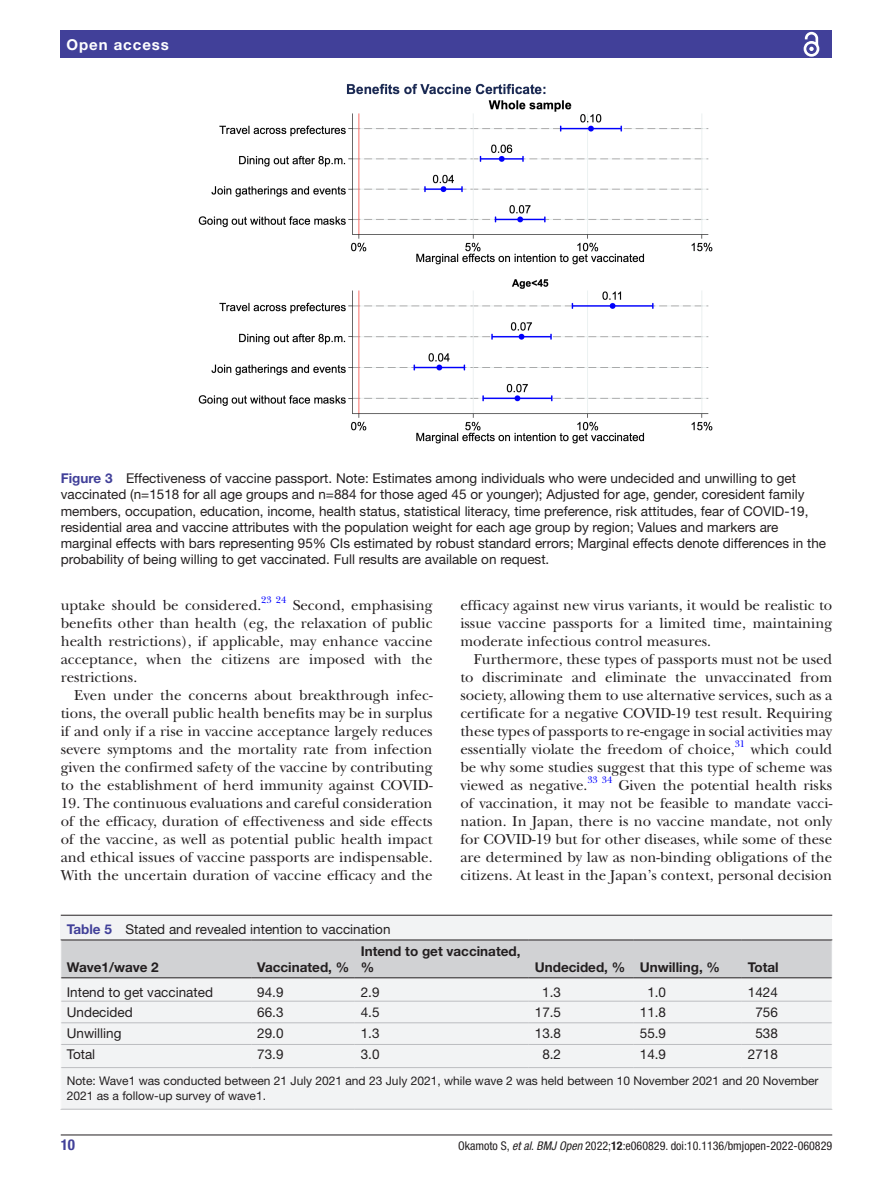
<style>
.page{position:relative;width:893px;height:1191px;background:#fff}
.page>*{position:absolute;margin:0;border:0;box-sizing:border-box;transform-origin:0 0}
.t1{font:15px/18px "New Baskerville";color:#231f20;text-align:justify}
.t2{font:700 15px "Helvetica Neue LT Std";letter-spacing:.065em;color:#fff}
.t3{font:700 condensed 15px "Helvetica Neue LT Std";color:#414099}
.t4{font:13.5px/16.2px "Helvetica Neue LT Std";color:#231f20}
.t5{font:700 13.5px/16.2px "Helvetica Neue LT Std";color:#231f20}
.t6{font:12px/15px "Helvetica Neue LT Std";color:#231f20}
.t7{font:condensed 12px "Helvetica Neue LT Std";color:#231f20}
.t8{font:9.9px "New Baskerville";color:#00f}
.s1{font-weight:700;color:#414099}
.s2{font-style:italic}
.s3{font-weight:700}
</style>
<div class="page">
<hr style="left:61px;top:1134px;width:771px;height:1px;background:#231f20">
<div style="left:61px;top:31px;width:771px;height:27px;background:#414099"></div>
<svg style="left:803px;top:31px;width:17px;height:26px"></svg>
<img style="left:198px;top:83px;width:515px;height:361px">
<div style="left:61px;top:915px;width:771px;height:194px;background:#f2f3f4"></div>
<hr style="left:61px;top:915px;width:771px;height:1px;background:#231f20">
<hr style="left:61px;top:939px;width:190px;height:1px;background:#231f20">
<hr style="left:251px;top:939px;width:104px;height:1px;background:#231f20">
<hr style="left:355px;top:939px;width:174px;height:1px;background:#231f20">
<hr style="left:529px;top:939px;width:105px;height:1px;background:#231f20">
<hr style="left:634px;top:939px;width:108px;height:1px;background:#231f20">
<hr style="left:742px;top:939px;width:90px;height:1px;background:#231f20">
<hr style="left:251px;top:1067px;width:104px;height:1px;background:#bcbdc0">
<hr style="left:355px;top:1067px;width:174px;height:1px;background:#bcbdc0">
<hr style="left:529px;top:1067px;width:105px;height:1px;background:#bcbdc0">
<hr style="left:634px;top:1067px;width:108px;height:1px;background:#bcbdc0">
<hr style="left:742px;top:1067px;width:90px;height:1px;background:#bcbdc0">
<hr style="left:61px;top:1067px;width:190px;height:1px;background:#bcbdc0">
<hr style="left:61px;top:1109px;width:190px;height:1px;background:#bcbdc0">
<hr style="left:251px;top:1109px;width:104px;height:1px;background:#bcbdc0">
<hr style="left:355px;top:1109px;width:174px;height:1px;background:#bcbdc0">
<hr style="left:529px;top:1109px;width:105px;height:1px;background:#bcbdc0">
<hr style="left:634px;top:1109px;width:108px;height:1px;background:#bcbdc0">
<hr style="left:742px;top:1109px;width:90px;height:1px;background:#bcbdc0">
<svg style="left:60px;top:940px;width:773px;height:105px"></svg>
<p class="t2" style="left:66px;top:35px;width:104px">Open access</p>
<p class="t4" style="left:61px;top:470px;width:767px"><span class="s1">Figure 3</span> Effectiveness of vaccine passport. Note: Estimates among individuals who were undecided and unwilling to get vaccinated (n=1518 for all age groups and n=884 for those aged 45 or younger); Adjusted for age, gender, coresident family members, occupation, education, income, health status, statistical literacy, time preference, risk attitudes, fear of COVID-19, residential area and vaccine attributes with the population weight for each age group by region; Values and markers are marginal effects with bars representing 95% CIs estimated by robust standard errors; Marginal effects denote differences in the probability of being willing to get vaccinated. Full results are available on request.</p>
<p class="t1" style="left:61px;top:596px;width:202px">uptake should be considered.</p>
<p class="t8" style="left:261px;top:594px;width:26px">23 24</p>
<p class="t1" style="left:61px;top:596px;width:373px;text-indent:232px">Second, emphasising benefits other than health (eg, the relaxation of public health restrictions), if applicable, may enhance vaccine acceptance, when the citizens are imposed with the restrictions.</p>
<p class="t1" style="left:61px;top:686px;width:373px;text-indent:14px">Even under the concerns about breakthrough infec&shy;tions, the overall public health benefits may be in surplus if and only if a rise in vaccine acceptance largely reduces severe symptoms and the mortality rate from infection given the confirmed safety of the vaccine by contributing to the establishment of herd immunity against COVID-</p>
<p class="t1" style="left:61px;top:794px;width:373px">19. The continuous evaluations and careful consideration of the efficacy, duration of effectiveness and side effects of the vaccine, as well as potential public health impact and ethical issues of vaccine passports are indispensable.<br>With the uncertain duration of vaccine efficacy and the</p>
<p class="t1" style="left:460px;top:596px;width:373px">efficacy against new virus variants, it would be realistic to issue vaccine passports for a limited time, maintaining moderate infectious control measures.</p>
<p class="t1" style="left:460px;top:650px;width:373px;text-indent:14px">Furthermore, these types of passports must not be used to discriminate and eliminate the unvaccinated from society, allowing them to use alternative services, such as a certificate for a negative COVID-19 test result. Requiring these types of passports to re-engage in social activities may essentially violate the freedom of choice,</p>
<p class="t8" style="left:735px;top:738px;width:12px">31</p>
<p class="t1" style="left:460px;top:740px;width:373px;text-indent:290px">which could be why some studies suggest that this type of scheme was viewed as negative.</p>
<p class="t8" style="left:587px;top:774px;width:26px">33 34</p>
<p class="t1" style="left:460px;top:776px;width:373px;text-indent:158px">Given the potential health risks of vaccination, it may not be feasible to mandate vacci&shy;nation. In Japan, there is no vaccine mandate, not only for COVID-19 but for other diseases, while some of these are determined by law as non-binding obligations of the citizens. At least in the Japan’s context, personal decision</p>
<p class="t4" style="left:67px;top:920px;width:325px"><span class="s1">Table 5</span> Stated and revealed intention to vaccination</p>
<p class="t5" style="left:67px;top:958px;width:94px">Wave1/wave 2</p>
<p class="t5" style="left:257px;top:958px;width:94px">Vaccinated, %</p>
<p class="t5" style="left:361px;top:942px;width:161px">Intend to get vaccinated, %</p>
<p class="t5" style="left:535px;top:958px;width:187px">Undecided, % Unwilling, %</p>
<p class="t5" style="left:748px;top:958px;width:32px">Total</p>
<p class="t4" style="left:67px;top:983px;width:148px">Intend to get vaccinated</p>
<p class="t4" style="left:257px;top:983px;width:28px">94.9</p>
<p class="t4" style="left:361px;top:983px;width:20px">2.9</p>
<p class="t4" style="left:542px;top:983px;width:20px">1.3</p>
<p class="t4" style="left:647px;top:983px;width:20px">1.0</p>
<p class="t4" style="left:748px;top:983px;width:32px">1424</p>
<p class="t4" style="left:67px;top:1003px;width:68px">Undecided</p>
<p class="t4" style="left:257px;top:1003px;width:28px">66.3</p>
<p class="t4" style="left:361px;top:1003px;width:20px">4.5</p>
<p class="t4" style="left:535px;top:1003px;width:28px">17.5</p>
<p class="t4" style="left:640px;top:1003px;width:28px">11.8</p>
<p class="t4" style="left:755px;top:1003px;width:24px">756</p>
<p class="t4" style="left:67px;top:1025px;width:56px">Unwilling</p>
<p class="t4" style="left:257px;top:1025px;width:28px">29.0</p>
<p class="t4" style="left:361px;top:1025px;width:20px">1.3</p>
<p class="t4" style="left:535px;top:1025px;width:28px">13.8</p>
<p class="t4" style="left:640px;top:1025px;width:28px">55.9</p>
<p class="t4" style="left:755px;top:1025px;width:24px">538</p>
<p class="t4" style="left:67px;top:1045px;width:30px">Total</p>
<p class="t4" style="left:257px;top:1045px;width:28px">73.9</p>
<p class="t4" style="left:361px;top:1045px;width:20px">3.0</p>
<p class="t4" style="left:542px;top:1045px;width:20px">8.2</p>
<p class="t4" style="left:640px;top:1045px;width:28px">14.9</p>
<p class="t4" style="left:748px;top:1045px;width:32px">2718</p>
<p class="t6" style="left:67px;top:1073px;width:753px">Note: Wave1 was conducted between 21 July 2021 and 23 July 2021, while wave 2 was held between 10 November 2021 and 20 November<br>2021 as a follow-up survey of wave1.</p>
<p class="t3" style="left:61px;top:1135px;width:16px">10</p>
<p class="t7" style="left:458px;top:1138px;width:376px">Okamoto S, <span class="s2">et al</span>. <span class="s2">BMJ Open</span> 2022;<span class="s3">12</span>:e060829. doi:10.1136/bmjopen-2022-060829</p>
</div>
